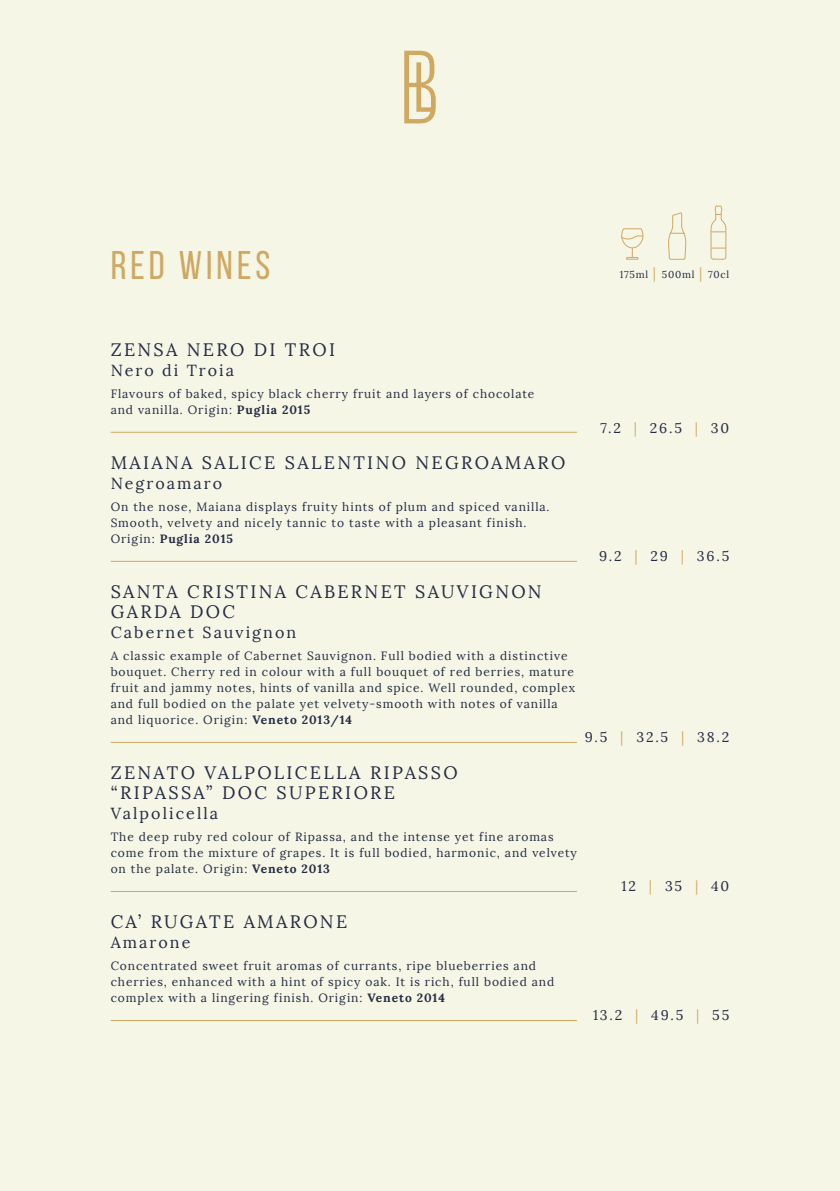
<style>
.page{position:relative;width:840px;height:1191px;background:#fff}
.page>*{position:absolute;margin:0;border:0;box-sizing:border-box;transform-origin:0 0}
.t1{font:40px "Bebas Neue";letter-spacing:.1em;color:#cfa962}
.t2{font:18px/20px "Lora";letter-spacing:.13em;color:#252b42}
.t3{font:16px "Lora";letter-spacing:.13em;color:#252b42}
.t4{font:14px "Lora";letter-spacing:.13em;color:#252b42}
.t5{font:12px/16px "Lora";letter-spacing:.075em;color:#252b42}
.t6{font:10px "Lora";letter-spacing:.075em;color:#252b42}
.s1{font-size:14px;color:#cfa962}
.s2{font-weight:700}
.s3{color:#cfa962}
</style>
<div class="page">
<div style="left:0;top:0;width:839px;height:1191px;background:#f6f6e7"></div>
<hr style="left:111px;top:432px;width:465px;height:1px;background:#cfa962">
<hr style="left:111px;top:561px;width:465px;height:1px;background:#cfa962">
<hr style="left:111px;top:742px;width:465px;height:1px;background:#cfa962">
<hr style="left:111px;top:891px;width:465px;height:1px;background:#cfa962">
<hr style="left:111px;top:1020px;width:465px;height:1px;background:#cfa962">
<svg style="left:621px;top:228px;width:22px;height:32px"></svg>
<svg style="left:710px;top:205px;width:16px;height:55px"></svg>
<svg style="left:668px;top:212px;width:18px;height:48px"></svg>
<svg style="left:404px;top:51px;width:31px;height:72px"></svg>
<h1 class="t1" style="left:111px;top:243px;width:161px">RED WINES</h1>
<p class="t6" style="left:619px;top:268px;width:111px">175ml <span class="s1">|</span> 500ml <span class="s1">|</span> 70cl</p>
<h2 class="t2" style="left:111px;top:339px;width:226px">ZENSA NERO DI TROI</h2>
<h3 class="t3" style="left:111px;top:360px;width:125px">Nero di Troia</h3>
<p class="t5" style="left:111px;top:385px;width:425px">Flavours of baked, spicy black cherry fruit and layers of chocolate and vanilla. Origin: <span class="s2">Puglia 2015</span></p>
<h2 class="t2" style="left:111px;top:452px;width:456px">MAIANA SALICE SALENTINO NEGROAMARO</h2>
<h3 class="t3" style="left:111px;top:473px;width:113px">Negroamaro</h3>
<p class="t5" style="left:111px;top:498px;width:440px">On the nose, Maiana displays fruity hints of plum and spiced vanilla.<br>Smooth, velvety and nicely tannic to taste with a pleasant finish.<br>Origin: <span class="s2">Puglia 2015</span></p>
<h2 class="t2" style="left:111px;top:581px;width:432px">SANTA CRISTINA CABERNET SAUVIGNON<br>GARDA DOC</h2>
<h3 class="t3" style="left:111px;top:622px;width:187px">Cabernet Sauvignon</h3>
<p class="t5" style="left:111px;top:647px;width:465px">A classic example of Cabernet Sauvignon. Full bodied with a distinctive bouquet. Cherry red in colour with a full bouquet of red berries, mature fruit and jammy notes, hints of vanilla and spice. Well rounded, complex and full bodied on the palate yet velvety-smooth with notes of vanilla and liquorice. Origin: <span class="s2">Veneto 2013/14</span></p>
<h2 class="t2" style="left:111px;top:762px;width:348px">ZENATO VALPOLICELLA RIPASSO “RIPASSA” DOC SUPERIORE</h2>
<h3 class="t3" style="left:111px;top:803px;width:109px">Valpolicella</h3>
<p class="t5" style="left:111px;top:828px;width:467px">The deep ruby red colour of Ripassa, and the intense yet fine aromas come from the mixture of grapes. It is full bodied, harmonic, and velvety on the palate. Origin: <span class="s2">Veneto 2013</span></p>
<h2 class="t2" style="left:111px;top:911px;width:238px">CA’ RUGATE AMARONE</h2>
<h3 class="t3" style="left:111px;top:932px;width:81px">Amarone</h3>
<p class="t5" style="left:111px;top:957px;width:445px">Concentrated sweet fruit aromas of currants, ripe blueberries and cherries, enhanced with a hint of spicy oak. It is rich, full bodied and complex with a lingering finish. Origin: <span class="s2">Veneto 2014</span></p>
<p class="t4" style="left:600px;top:419px;width:130px">7.2 <span class="s3">|</span> 26.5 <span class="s3">|</span> 30</p>
<p class="t4" style="left:598px;top:548px;width:132px">9.2 <span class="s3">|</span> 29 <span class="s3">|</span> 36.5</p>
<p class="t4" style="left:584px;top:728px;width:146px">9.5 <span class="s3">|</span> 32.5 <span class="s3">|</span> 38.2</p>
<p class="t4" style="left:621px;top:877px;width:109px">12 <span class="s3">|</span> 35 <span class="s3">|</span> 40</p>
<p class="t4" style="left:592px;top:1006px;width:138px">13.2 <span class="s3">|</span> 49.5 <span class="s3">|</span> 55</p>
</div>
